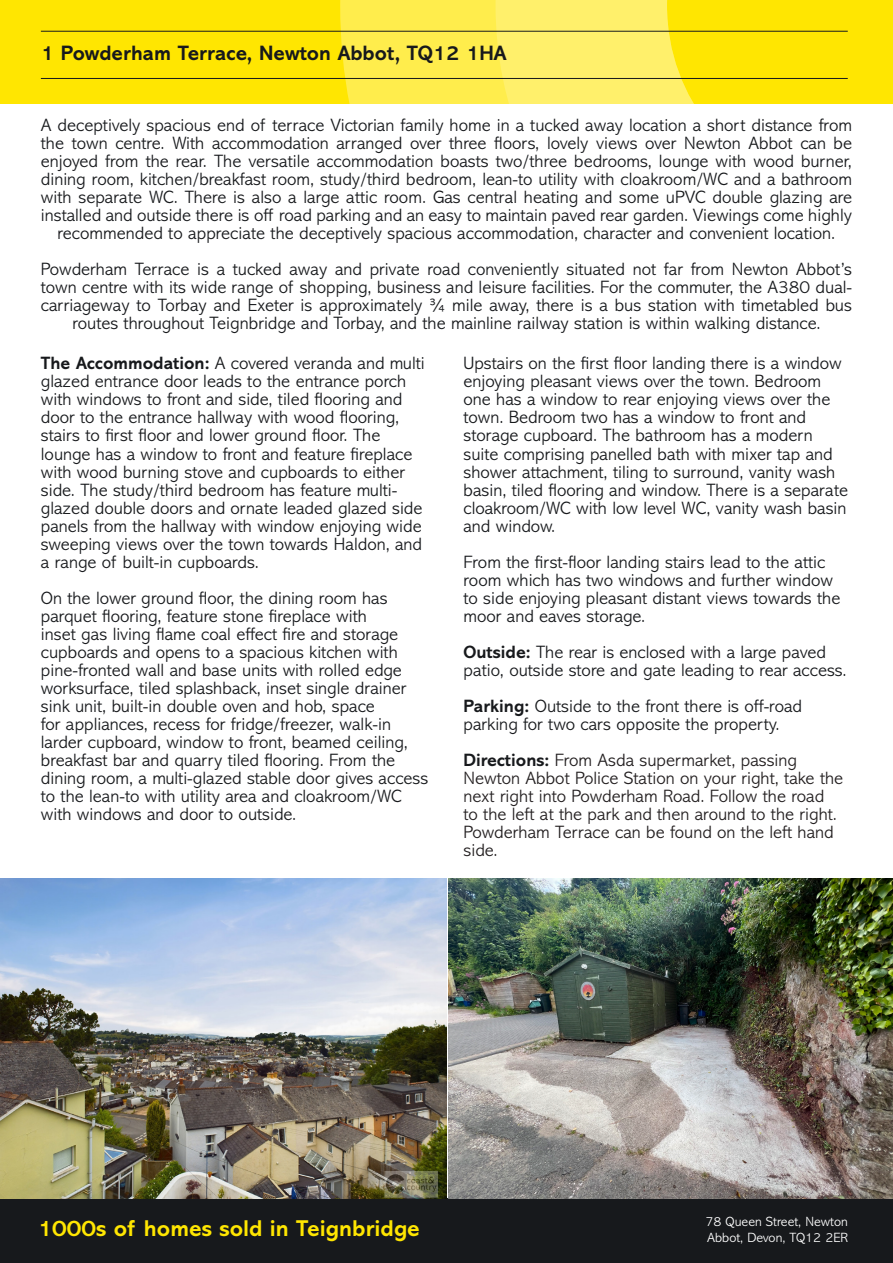
<style>
.page{position:relative;width:893px;height:1263px;background:#fff}
.page>*{position:absolute;margin:0;border:0;box-sizing:border-box;transform-origin:0 0}
.t1{font:700 23.1px "Abadi MT Std";color:#ffe601}
.t2{font:700 21px "Abadi MT Std";color:#17191c}
.t3{font:300 18px/18px "Abadi MT Std";color:#17191c}
.t4{font:300 18px/18px "Abadi MT Std";color:#231f20}
.t5{font:300 13.5px/16.5px "Abadi MT Std";color:#fff}
.s1{font-weight:700}
.s2{font-weight:700;color:#17191c}
</style>
<div class="page">
<div style="left:0;top:0;width:893px;height:103px;background:#ffe601"></div>
<div style="left:340px;top:0;width:481px;height:103px;background:#ffed4c"></div>
<svg style="left:496px;top:0;width:325px;height:103px;background:#feea3a"></svg>
<div style="left:0;top:1198px;width:893px;height:65px;background:#17191c"></div>
<hr style="left:41px;top:31px;width:807px;height:1px;background:#17191c">
<hr style="left:41px;top:78px;width:807px;height:1px;background:#17191c">
<img style="left:0;top:878px;width:446px;height:320px">
<img style="left:449px;top:878px;width:444px;height:320px">
<p class="t2" style="left:41px;top:41px;width:467px">1 Powderham Terrace, Newton Abbot, TQ12 1HA</p>
<p class="t3" style="left:41px;top:117px;width:813px;text-align:center">A deceptively spacious end of terrace Victorian family home in a tucked away location a short distance from the town centre. With accommodation arranged over three floors, lovely views over Newton Abbot can be enjoyed from the rear. The versatile accommodation boasts two/three bedrooms, lounge with wood burner, dining room, kitchen/breakfast room, study/third bedroom, lean-to utility with cloakroom/WC and a bathroom with separate WC. There is also a large attic room. Gas central heating and some uPVC double glazing are installed and outside there is off road parking and an easy to maintain paved rear garden. Viewings come highly recommended to appreciate the deceptively spacious accommodation, character and convenient location.</p>
<p class="t3" style="left:41px;top:261px;width:813px;text-align:center">Powderham Terrace is a tucked away and private road conveniently situated not far from Newton Abbot’s town centre with its wide range of shopping, business and leisure facilities. For the commuter, the A380 dual&shy;carriageway to Torbay and Exeter is approximately ¾ mile away, there is a bus station with timetabled bus routes throughout Teignbridge and Torbay, and the mainline railway station is within walking distance.</p>
<p class="t3" style="left:41px;top:355px;width:385px"><span class="s1">The Accommodation:</span> A covered veranda and multi glazed entrance door leads to the entrance porch with windows to front and side, tiled flooring and door to the entrance hallway with wood flooring, stairs to first floor and lower ground floor. The lounge has a window to front and feature fireplace with wood burning stove and cupboards to either side. The study/third bedroom has feature multi&shy;glazed double doors and ornate leaded glazed side panels from the hallway with window enjoying wide sweeping views over the town towards Haldon, and a range of built-in cupboards.</p>
<p class="t3" style="left:41px;top:589px;width:389px">On the lower ground floor, the dining room has parquet flooring, feature stone fireplace with<br>inset gas living flame coal effect fire and storage cupboards and opens to a spacious kitchen with pine-fronted wall and base units with rolled edge worksurface, tiled splashback, inset single drainer sink unit, built-in double oven and hob, space<br>for appliances, recess for fridge/freezer, walk-in larder cupboard, window to front, beamed ceiling, breakfast bar and quarry tiled flooring. From the dining room, a multi-glazed stable door gives access to the lean-to with utility area and cloakroom/WC with windows and door to outside.</p>
<p class="t3" style="left:463px;top:355px;width:386px">Upstairs on the first floor landing there is a window enjoying pleasant views over the town. Bedroom one has a window to rear enjoying views over the town. Bedroom two has a window to front and storage cupboard. The bathroom has a modern suite comprising panelled bath with mixer tap and shower attachment, tiling to surround, vanity wash basin, tiled flooring and window. There is a separate cloakroom/WC with low level WC, vanity wash basin and window.</p>
<p class="t3" style="left:463px;top:553px;width:378px">From the first-floor landing stairs lead to the attic room which has two windows and further window to side enjoying pleasant distant views towards the moor and eaves storage.</p>
<p class="t3" style="left:463px;top:643px;width:385px"><span class="s1">Outside:</span> The rear is enclosed with a large paved patio, outside store and gate leading to rear access.</p>
<p class="t3" style="left:463px;top:697px;width:340px"><span class="s1">Parking:</span> Outside to the front there is off-road parking for two cars opposite the property.</p>
<p class="t4" style="left:463px;top:751px;width:381px"><span class="s2">Directions:</span> From Asda supermarket, passing Newton Abbot Police Station on your right, take the next right into Powderham Road. Follow the road to the left at the park and then around to the right.<br>Powderham Terrace can be found on the left hand side.</p>
<p class="t1" style="left:38px;top:1215px;width:383px">1000s of homes sold in Teignbridge</p>
<p class="t5" style="left:706px;top:1213px;width:144px">78 Queen Street, Newton<br>Abbot, Devon, TQ12 2ER</p>
</div>
